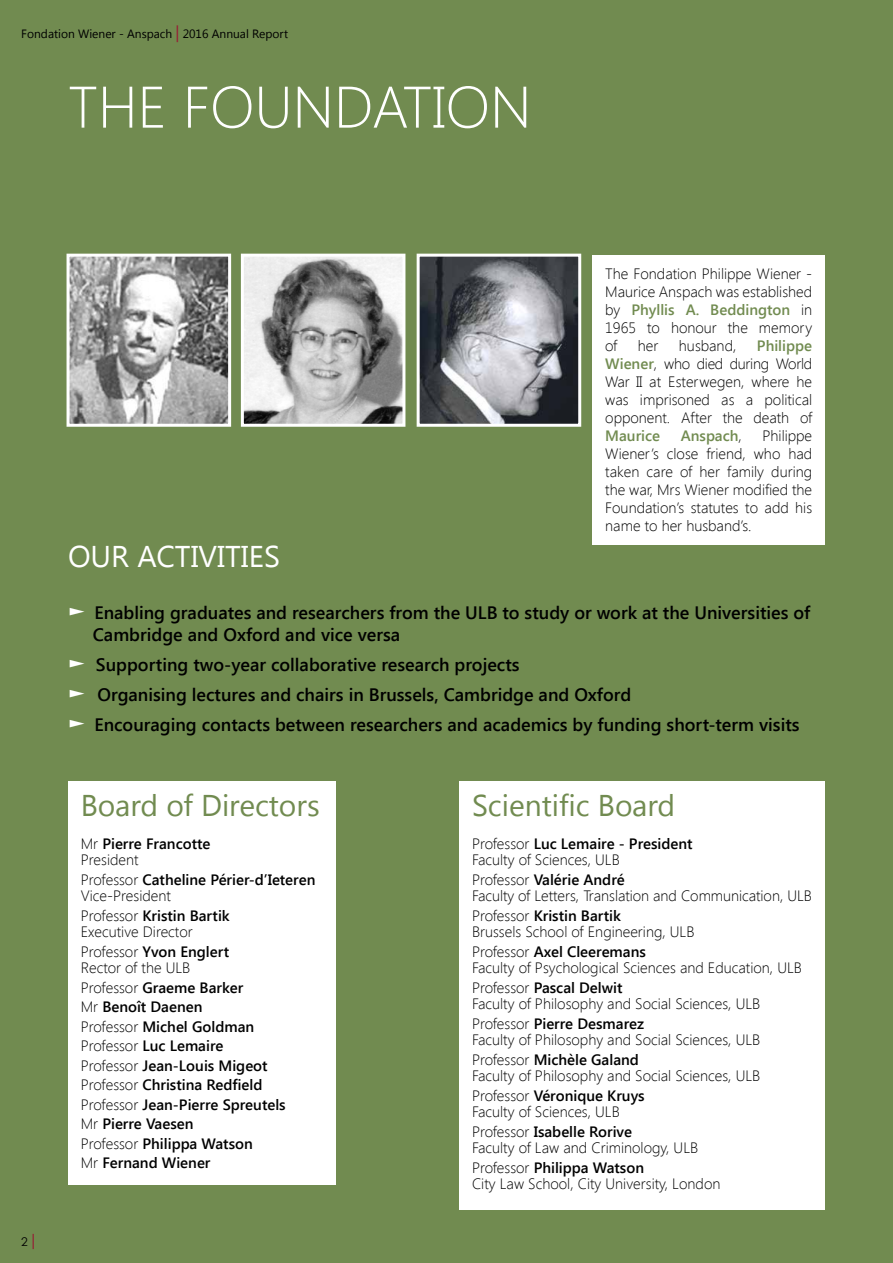
<style>
.page{position:relative;width:893px;height:1263px;background:#718b50}
.page>*{position:absolute;margin:0;border:0;box-sizing:border-box;transform-origin:0 0}
.t1{font:300 58.5px "Segoe UI";color:#fff}
.t2{font:30px "Segoe UI";color:#718b50}
.t3{font:30px "Segoe UI";color:#fff}
.t4{font:600 18px/30px "Segoe UI";color:#000}
.t5{font:300 15px/18px "Segoe UI";color:#000}
.t6{font:600 15px/19.5px "Segoe UI";color:#000}
.t7{font:600 15px "Segoe UI";color:#718b50}
.t8{font:12px "Segoe UI";color:#000}
.t9{font:12px "Century Gothic";color:#000}
.s1{font-size:16.5px;color:#981b34}
.s2{font-weight:600;color:#718b50}
.s3{font-weight:300;color:#000}
.s4{font-weight:300;font-size:21px;color:#fff}
.s5{font-weight:300}
.s6{font-weight:600}
</style>
<div class="page">
<img style="left:71px;top:258px;width:156px;height:165px">
<div style="left:67px;top:254px;width:164px;height:173px;border:3px solid #fff"></div>
<img style="left:245px;top:258px;width:156px;height:165px">
<div style="left:241px;top:254px;width:164px;height:173px;border:3px solid #fff"></div>
<img style="left:421px;top:258px;width:156px;height:165px">
<div style="left:417px;top:254px;width:164px;height:173px;border:3px solid #fff"></div>
<div style="left:68px;top:781px;width:268px;height:403px;background:#fff"></div>
<div style="left:459px;top:781px;width:366px;height:428px;background:#fff"></div>
<div style="left:592px;top:255px;width:233px;height:289px;background:#fff"></div>
<p class="t8" style="left:21px;top:25px;width:268px">Fondation Wiener - Anspach <span class="s1">|</span> 2016 Annual Report</p>
<h1 class="t1" style="left:68px;top:67px;width:465px">THE FOUNDATION</h1>
<h2 class="t3" style="left:68px;top:536px;width:214px">OUR ACTIVITIES</h2>
<p class="t5" style="left:605px;top:264px;width:208px;text-align:justify">The Fondation Philippe Wiener - Maurice Anspach was established by <span class="s2">Phyllis A. Beddington</span> in 1965 to honour the memory of</p>
<p class="t5" style="left:605px;top:336px;width:208px;text-align:justify;text-indent:152px"><span class="s2">Philippe Wiener</span>, who died during World War II at Esterwegen, where he was imprisoned as a political opponent. After the death of</p>
<p class="t7" style="left:605px;top:425px;width:56px">Maurice</p>
<p class="t7" style="left:681px;top:425px;width:63px">Anspach<span class="s3">,</span></p>
<p class="t5" style="left:638px;top:336px;width:22px">her</p>
<p class="t5" style="left:679px;top:336px;width:59px">husband,</p>
<p class="t5" style="left:605px;top:426px;width:208px;text-align:justify;text-indent:157px">Philippe Wiener’s close friend, who had taken care of her family during the war, Mrs Wiener modified the Foundation’s statutes to add his name to her husband’s.</p>
<p class="t4" style="left:93px;top:601px;width:719px;line-height:21.6px;text-indent:-25px"><span class="s4">▶</span> Enabling graduates and researchers from the ULB to study or work at the Universities of<br>Cambridge and Oxford and vice versa</p>
<p class="t4" style="left:68px;top:648px;width:733px"><span class="s4">▶</span> Supporting two-year collaborative research projects<br><span class="s4">▶</span> Organising lectures and chairs in Brussels, Cambridge and Oxford<br><span class="s4">▶</span> Encouraging contacts between researchers and academics by funding short-term visits</p>
<p class="t9" style="left:21px;top:1233px;width:19px">2<span class="s1">|</span></p>
<h2 class="t2" style="left:81px;top:784px;width:240px">Board of Directors</h2>
<p class="t6" style="left:81px;top:834px;width:131px;line-height:16.5px"><span class="s5">Mr</span> Pierre Francotte<br><span class="s5">President</span></p>
<p class="t6" style="left:81px;top:870px;width:236px;line-height:16.5px"><span class="s5">Professor</span> Catheline Périer-d’Ieteren<br><span class="s5">Vice-President</span></p>
<p class="t5" style="left:81px;top:906px;width:151px;line-height:16.5px">Professor <span class="s6">Kristin Bartik<br></span>Executive Director</p>
<p class="t5" style="left:81px;top:942px;width:150px;line-height:16.5px">Professor <span class="s6">Yvon Englert<br></span>Rector of the ULB</p>
<p class="t6" style="left:81px;top:977px;width:206px"><span class="s5">Professor</span> Graeme Barker<br><span class="s5">Mr</span> Benoît Daenen<br><span class="s5">Professor</span> Michel Goldman<br><span class="s5">Professor</span> Luc Lemaire<br><span class="s5">Professor</span> Jean-Louis Migeot<br><span class="s5">Professor</span> Christina Redfield<br><span class="s5">Professor</span> Jean-Pierre Spreutels<br><span class="s5">Mr</span> Pierre Vaesen<br><span class="s5">Professor</span> Philippa Watson<br><span class="s5">Mr</span> Fernand Wiener</p>
<h2 class="t2" style="left:472px;top:784px;width:205px">Scientific Board</h2>
<p class="t5" style="left:472px;top:834px;width:222px;line-height:16.5px">Professor <span class="s6">Luc Lemaire - President<br></span>Faculty of Sciences, ULB</p>
<p class="t5" style="left:472px;top:870px;width:341px;line-height:16.5px">Professor <span class="s6">Valérie André<br></span>Faculty of Letters, Translation and Communication, ULB</p>
<p class="t5" style="left:472px;top:906px;width:224px;line-height:16.5px">Professor <span class="s6">Kristin Bartik<br></span>Brussels School of Engineering, ULB</p>
<p class="t5" style="left:472px;top:942px;width:332px;line-height:16.5px">Professor <span class="s6">Axel Cleeremans<br></span>Faculty of Psychological Sciences and Education, ULB</p>
<p class="t5" style="left:472px;top:978px;width:290px;line-height:16.5px">Professor <span class="s6">Pascal Delwit<br></span>Faculty of Philosophy and Social Sciences, ULB</p>
<p class="t5" style="left:472px;top:1014px;width:290px;line-height:16.5px">Professor <span class="s6">Pierre Desmarez<br></span>Faculty of Philosophy and Social Sciences, ULB</p>
<p class="t5" style="left:472px;top:1050px;width:290px;line-height:16.5px">Professor <span class="s6">Michèle Galand<br></span>Faculty of Philosophy and Social Sciences, ULB</p>
<p class="t5" style="left:472px;top:1086px;width:174px;line-height:16.5px">Professor <span class="s6">Véronique Kruys<br></span>Faculty of Sciences, ULB</p>
<p class="t5" style="left:472px;top:1122px;width:228px;line-height:16.5px">Professor <span class="s6">Isabelle Rorive<br></span>Faculty of Law and Criminology, ULB</p>
<p class="t5" style="left:472px;top:1158px;width:250px;line-height:16.5px">Professor <span class="s6">Philippa Watson<br></span>City Law School, City University, London</p>
</div>
